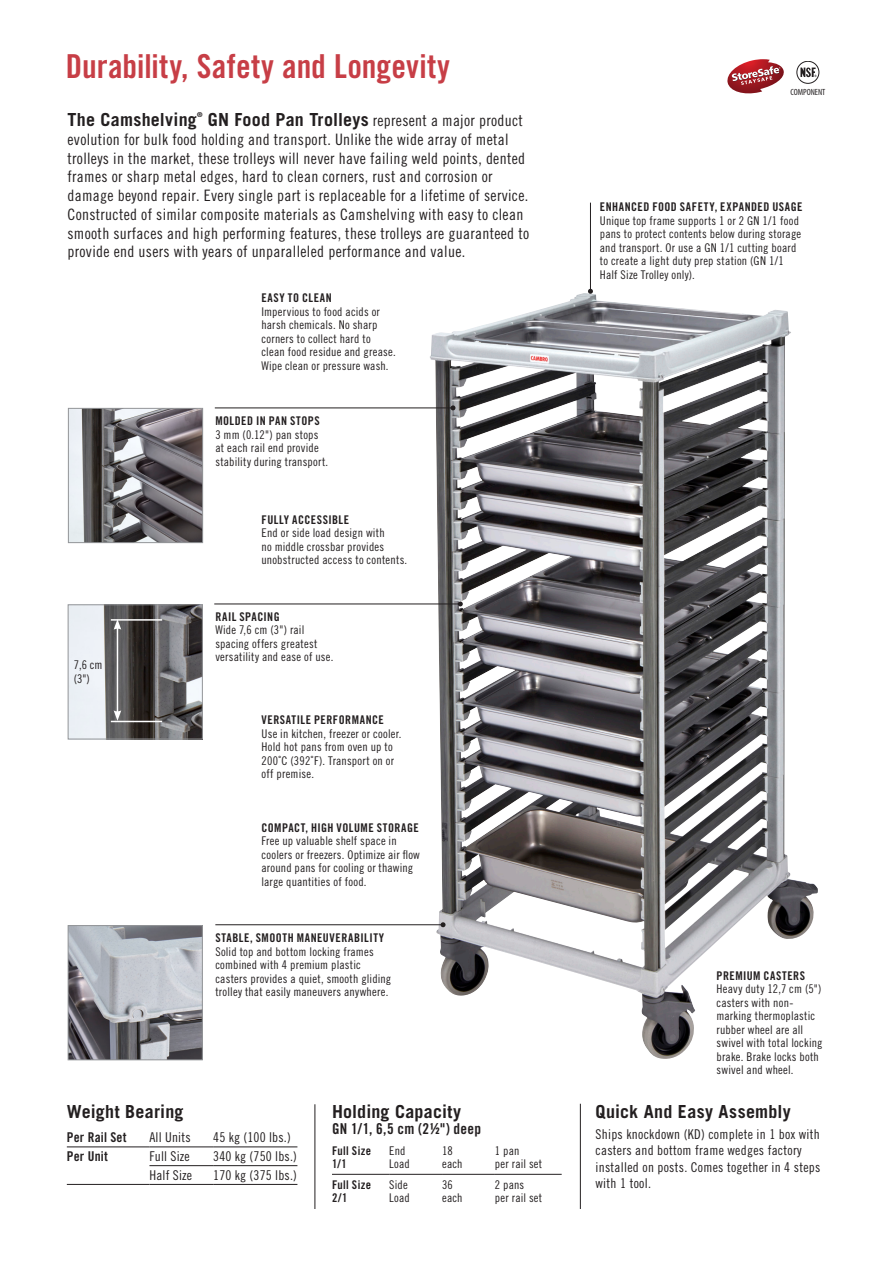
<style>
.page{position:relative;width:893px;height:1263px;background:#fff}
.page>*{position:absolute;margin:0;border:0;box-sizing:border-box;transform-origin:0 0}
.TG_SPEC_SHEET_BACK_P{font:33px "Trade Gothic LT Std Bd Cn 20";letter-spacing:.005em;color:#c73e46}
.TG_Catalog_Page_Subh{font:700 18px "Trade Gothic";letter-spacing:.015em;color:#231f20}
.TG_Catalog_Page_Subh-2{font:700 18px "Trade Gothic LT Std";letter-spacing:.015em;color:#231f20}
.TG_Catalog_Page_Subh-3{font:15.75px/18.8px "Trade Gothic LT Std Cn 18";letter-spacing:.02em;color:#231f20}
.TG_Catalog_Page_Subh-4{font:15px "Trade Gothic LT Std Bd Cn 20";letter-spacing:.02em;color:#231f20}
.TG_Catalog_Page_Subh-5{font:13.5px/16.5px "Trade Gothic LT Std Cn 18";letter-spacing:.02em;color:#231f20}
.TG_Catalog_Table_Row{font:13.5px "Trade Gothic LT Std Cn 18";letter-spacing:.015em;color:#231f20}
.TG_Catalog_Table_Row-2{font:13.5px "Trade Gothic LT Std Bd Cn 20";letter-spacing:.015em;color:#231f20}
.TG_Catalog_Captions{font:12px/13.5px "Trade Gothic LT Std Cn 18";letter-spacing:.015em;color:#231f20}
.TG_Catalog_Captions-2{font:12px/13.5px "Trade Gothic LT Std Bd Cn 20";letter-spacing:.035em;color:#231f20}
.t1{font:condensed 9px "Myriad Pro";color:#231f20}
.TG_Catalog_Page_Subh-6{font:700 6.75px "Trade Gothic LT Std";color:#231f20}
.s1{font-family:"Trade Gothic LT Std";font-weight:700;font-size:18px}
.s2{font-family:"Trade Gothic";font-weight:700;font-size:18px}
.s3{font-family:"Trade Gothic LT Std Bd Cn 20"}
</style>
<div class="page">
<img style="left:70px;top:927px;width:131px;height:131px">
<div style="left:68px;top:925px;width:135px;height:135px;border:1px solid #939598"></div>
<img style="left:70px;top:606px;width:131px;height:131px">
<div style="left:68px;top:604px;width:135px;height:135px;border:1px solid #939598"></div>
<hr style="left:117px;top:627px;width:1px;height:86px;background:#fff">
<svg style="left:114px;top:621px;width:7px;height:9px"></svg>
<svg style="left:114px;top:710px;width:7px;height:11px"></svg>
<hr style="left:111px;top:619px;width:51px;height:2px;background:#fff">
<hr style="left:111px;top:721px;width:51px;height:1px;background:#fff">
<img style="left:430px;top:293px;width:388px;height:766px">
<img style="left:70px;top:410px;width:131px;height:131px">
<div style="left:68px;top:408px;width:135px;height:135px;border:1px solid #939598"></div>
<hr style="left:215px;top:408px;width:238px;height:1px;background:#231f20">
<svg style="left:450px;top:405px;width:5px;height:5px"></svg>
<hr style="left:214px;top:604px;width:246px;height:1px;background:#231f20">
<svg style="left:458px;top:601px;width:5px;height:5px"></svg>
<hr style="left:215px;top:924px;width:228px;height:1px;background:#231f20">
<svg style="left:441px;top:922px;width:4px;height:5px"></svg>
<hr style="left:590px;top:203px;width:1px;height:88px;background:#231f20">
<svg style="left:588px;top:289px;width:5px;height:5px"></svg>
<div style="left:797px;top:61px;width:22px;height:23px;border:1px solid #231f20;border-radius:50%"></div>
<svg style="left:800px;top:68px;width:17px;height:9px"></svg>
<svg style="left:727px;top:59px;width:57px;height:35px"></svg>
<hr style="left:332px;top:1174px;width:57px;height:1px;background:#231f20">
<hr style="left:389px;top:1174px;width:53px;height:1px;background:#231f20">
<hr style="left:442px;top:1174px;width:53px;height:1px;background:#231f20">
<hr style="left:495px;top:1174px;width:67px;height:1px;background:#231f20">
<hr style="left:67px;top:1147px;width:82px;height:1px;background:#231f20">
<hr style="left:149px;top:1147px;width:64px;height:1px;background:#231f20">
<hr style="left:213px;top:1147px;width:84px;height:1px;background:#231f20">
<hr style="left:149px;top:1165px;width:64px;height:1px;background:#231f20">
<hr style="left:213px;top:1165px;width:84px;height:1px;background:#231f20">
<hr style="left:67px;top:1184px;width:82px;height:1px;background:#231f20">
<hr style="left:149px;top:1184px;width:64px;height:1px;background:#231f20">
<hr style="left:213px;top:1184px;width:84px;height:1px;background:#231f20">
<hr style="left:580px;top:1104px;width:1px;height:105px;background:#231f20">
<hr style="left:315px;top:1104px;width:1px;height:105px;background:#231f20">
<p class="TG_SPEC_SHEET_BACK_P" style="left:66px;top:46px;width:386px">Durability, Safety and Longevity</p>
<p class="TG_Catalog_Page_Subh-2" style="left:68px;top:109px;width:131px">The Camshelving</p>
<p class="TG_Catalog_Page_Subh-6" style="left:197px;top:110px;width:7px">®</p>
<p class="TG_Catalog_Page_Subh-3" style="left:68px;top:111px;width:463px;text-indent:140px"><span class="s1">GN</span> <span class="s2">Fo</span><span class="s1">od Pan Trolleys</span> represent a major product evolution for bulk food holding and transport. Unlike the wide array of metal trolleys in the market, these trolleys will never have failing weld points, dented frames or sharp metal edges, hard to clean corners, rust and corrosion or damage beyond repair. Every single part is replaceable for a lifetime of service.<br>Constructed of similar composite materials as Camshelving with easy to clean smooth surfaces and high performing features, these trolleys are guaranteed to provide end users with years of unparalleled performance and value.</p>
<p class="TG_Catalog_Captions" style="left:261px;top:291px;width:136px"><span class="s3">EASY TO CLEAN<br></span>Impervious to food acids or harsh chemicals. No sharp corners to collect hard to clean food residue and grease.<br>Wipe clean or pressure wash.</p>
<p class="TG_Catalog_Captions" style="left:215px;top:414px;width:114px"><span class="s3">MOLDED IN PAN STOPS<br></span>3 mm (0.12") pan stops at each rail end provide stability during transport.</p>
<p class="TG_Catalog_Captions" style="left:74px;top:657px;width:30px;line-height:14.4px">7,6 cm (3")</p>
<p class="TG_Catalog_Captions" style="left:261px;top:513px;width:147px"><span class="s3">FULLY ACCESSIBLE<br></span>End or side load design with<br>no middle crossbar provides unobstructed access to contents.</p>
<p class="TG_Catalog_Captions" style="left:215px;top:610px;width:120px"><span class="s3">RAIL SPACING<br></span>Wide 7,6 cm (3") rail spacing offers greatest versatility and ease of use.</p>
<p class="TG_Catalog_Captions" style="left:261px;top:713px;width:142px"><span class="s3">VERSATILE PERFORMANCE<br></span>Use in kitchen, freezer or cooler.<br>Hold hot pans from oven up to<br>200˚C (392˚F). Transport on or off premise.</p>
<p class="TG_Catalog_Captions" style="left:261px;top:820px;width:160px"><span class="s3">COMPACT, HIGH VOLUME STORAGE<br></span>Free up valuable shelf space in coolers or freezers. Optimize air flow around pans for cooling or thawing large quantities of food.</p>
<p class="TG_Catalog_Captions" style="left:215px;top:931px;width:177px"><span class="s3">STABLE, SMOOTH MANEUVERABILITY </span>Solid top and bottom locking frames combined with 4 premium plastic casters provides a quiet, smooth gliding trolley that easily maneuvers anywhere.</p>
<p class="TG_Catalog_Page_Subh" style="left:67px;top:1100px;width:118px">Weight Bearing</p>
<p class="TG_Catalog_Table_Row-2" style="left:67px;top:1129px;width:61px">Per Rail Set</p>
<p class="TG_Catalog_Table_Row" style="left:149px;top:1129px;width:43px">All Units</p>
<p class="TG_Catalog_Table_Row" style="left:213px;top:1129px;width:79px">45 kg (100 lbs.)</p>
<p class="TG_Catalog_Table_Row-2" style="left:67px;top:1148px;width:42px">Per Unit</p>
<p class="TG_Catalog_Table_Row" style="left:149px;top:1148px;width:42px">Full Size</p>
<p class="TG_Catalog_Table_Row" style="left:213px;top:1148px;width:85px">340 kg (750 lbs.)</p>
<p class="TG_Catalog_Table_Row" style="left:149px;top:1167px;width:44px">Half Size</p>
<p class="TG_Catalog_Table_Row" style="left:213px;top:1167px;width:85px">170 kg (375 lbs.)</p>
<p class="TG_Catalog_Page_Subh" style="left:332px;top:1100px;width:131px">Holding Capacity</p>
<p class="TG_Catalog_Page_Subh-4" style="left:332px;top:1120px;width:151px">GN 1/1, 6,5 cm (2½") deep</p>
<p class="TG_Catalog_Captions-2" style="left:332px;top:1144px;width:41px">Full Size<br>1/1</p>
<p class="TG_Catalog_Captions" style="left:389px;top:1144px;width:22px">End<br>Load</p>
<p class="TG_Catalog_Captions" style="left:442px;top:1144px;width:22px">18 each</p>
<p class="TG_Catalog_Captions" style="left:495px;top:1144px;width:49px">1 pan<br>per rail set</p>
<p class="TG_Catalog_Captions-2" style="left:332px;top:1178px;width:41px">Full Size<br>2/1</p>
<p class="TG_Catalog_Captions" style="left:389px;top:1178px;width:22px">Side<br>Load</p>
<p class="TG_Catalog_Captions" style="left:442px;top:1178px;width:22px">36 each</p>
<p class="TG_Catalog_Captions" style="left:495px;top:1178px;width:49px">2 pans<br>per rail set</p>
<p class="t1" style="left:790px;top:86px;width:36px">COMPONENT</p>
<p class="TG_Catalog_Captions" style="left:600px;top:200px;width:204px"><span class="s3">ENHANCED FOOD SAFETY, EXPANDED USAGE </span>Unique top frame supports 1 or 2 GN 1/1 food pans to protect contents below during storage and transport. Or use a GN 1/1 cutting board to create a light duty prep station (GN 1/1<br>Half Size Trolley only).</p>
<p class="TG_Catalog_Captions" style="left:716px;top:968px;width:107px"><span class="s3">PREMIUM CASTERS<br></span>Heavy duty 12,7 cm (5") casters with non&shy;marking thermoplastic rubber wheel are all swivel with total locking brake. Brake locks both swivel and wheel.</p>
<p class="TG_Catalog_Page_Subh" style="left:595px;top:1100px;width:197px">Quick And Easy Assembly</p>
<p class="TG_Catalog_Page_Subh-5" style="left:595px;top:1125px;width:226px">Ships knockdown (KD) complete in 1 box with casters and bottom frame wedges factory installed on posts. Comes together in 4 steps with 1 tool.</p>
</div>
